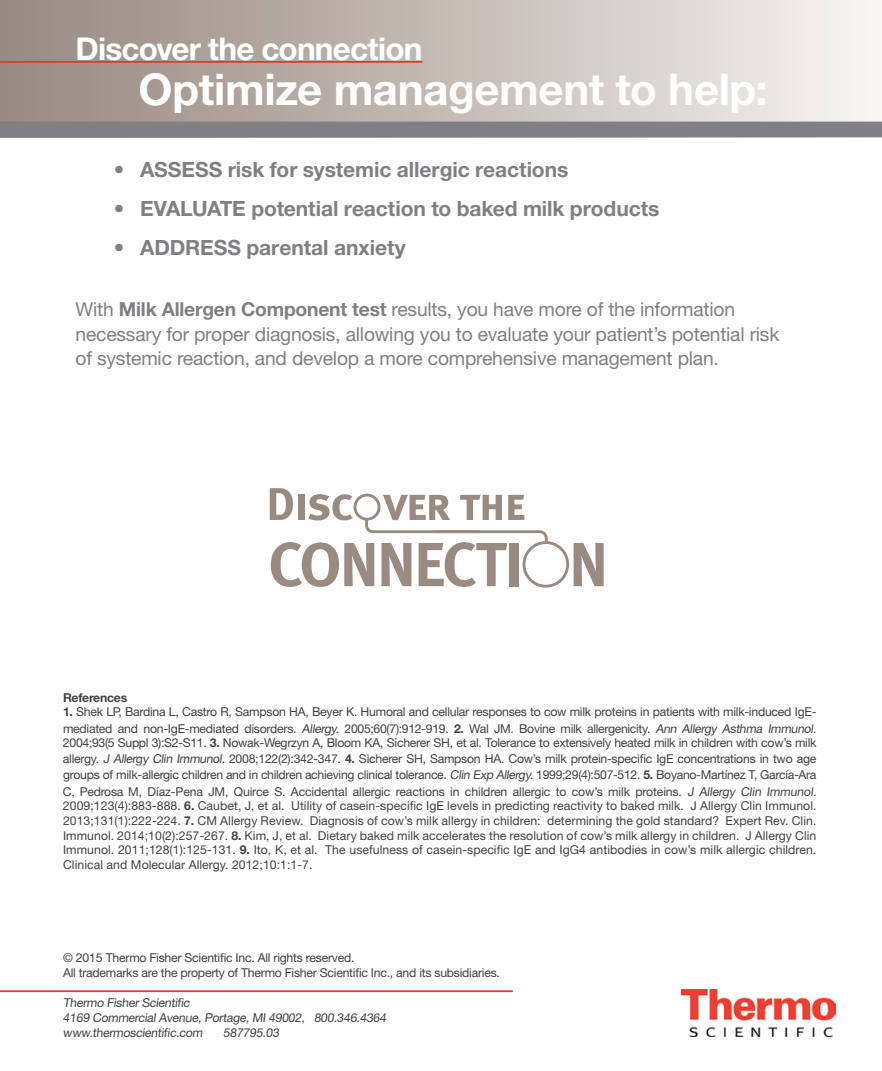
<style>
.page{position:relative;width:882px;height:1071px;background:#fff}
.page>*{position:absolute;margin:0;border:0;box-sizing:border-box;transform-origin:0 0}
.t1{font:700 43.75px "Helvetica Neue LT Std";letter-spacing:-.01em;color:#fff}
.t2{font:700 31.5px "Helvetica Neue LT Std";letter-spacing:-.025em;color:#fff}
.t3{font:26.25px "Helvetica Neue LT Std";letter-spacing:-.015em;color:#fff}
.t4{font:700 21px "Helvetica Neue LT Std";letter-spacing:-.005em;color:#807f83}
.t5{font:19.25px/24.5px "Helvetica Neue LT Std";letter-spacing:-.01em;color:#807f83}
.t6{font:12.25px/14.7px "Helvetica Neue LT Std";letter-spacing:-.02em;color:#414042}
.t7{font:700 12.25px "Helvetica Neue LT Std";letter-spacing:-.02em;color:#414042}
.s1{font-weight:700;font-size:52.5px}
.s2{font-weight:700;font-size:35px}
.s3{font-weight:700}
</style>
<div class="page">
<div style="left:0;top:0;width:882px;height:137px;background:linear-gradient(to right,#96877e,#f5f3f1)"></div>
<div style="left:0;top:122px;width:882px;height:15px;background:#807f83"></div>
<hr style="left:0;top:61px;width:422px;height:2px;background:#ee3134">
<hr style="left:0;top:990px;width:513px;height:2px;background:#ee3134">
<img style="left:681px;top:989px;width:154px;height:47px">
<svg style="left:270px;top:488px;width:278px;height:99px"></svg>
<div style="left:509px;top:543px;width:9px;height:43px;background:#998a82"></div>
<svg style="left:574px;top:543px;width:30px;height:43px"></svg>
<div style="left:524px;top:543px;width:44px;height:43px;background:#fff;border-radius:50%"></div>
<div style="left:523px;top:541px;width:46px;height:47px;border:3px solid #998a82;border-radius:50%"></div>
<h2 class="t2" style="left:76px;top:29px;width:348px">Discover the connection</h2>
<h1 class="t1" style="left:139px;top:63px;width:631px">Optimize management to help:</h1>
<h3 class="t3" style="left:60px;top:87px;width:740px"><span class="s1">DECODE</span> <span class="s2">allergy</span> and optimize management to help:</h3>
<h3 class="t4" style="left:114px;top:156px;width:456px">• ASSESS risk for systemic allergic reactions</h3>
<h3 class="t4" style="left:114px;top:196px;width:547px">• EVALUATE potential reaction to baked milk products</h3>
<h3 class="t4" style="left:114px;top:235px;width:293px">• ADDRESS parental anxiety</h3>
<p class="t5" style="left:76px;top:297px;width:705px">With <span class="s3">Milk Allergen Component test</span> results, you have more of the information necessary for proper diagnosis, allowing you to evaluate your patient’s potential risk of systemic reaction, and develop a more comprehensive management plan.</p>
<p class="t7" style="left:63px;top:690px;width:66px">References</p>
<p class="t6" style="left:63px;top:704px;width:757px;line-height:16.1px"><span class="s3">1.</span> Shek LP, Bardina L, Castro R, Sampson HA, Beyer K. Humoral and cellular responses to cow milk proteins in patients with milk-induced IgE&shy;mediated and non-IgE-mediated disorders. Allergy. 2005;60(7):912-919. <span class="s3">2.</span> Wal JM. Bovine milk allergenicity. Ann Allergy Asthma Immunol.</p>
<p class="t6" style="left:63px;top:735px;width:757px;line-height:16.1px">2004;93(5 Suppl 3):S2-S11. <span class="s3">3.</span> Nowak-Wegrzyn A, Bloom KA, Sicherer SH, et al. Tolerance to extensively heated milk in children with cow’s milk allergy. J Allergy Clin Immunol. 2008;122(2):342-347. <span class="s3">4.</span> Sicherer SH, Sampson HA. Cow’s milk protein-specific IgE concentrations in two age groups of milk-allergic children and in children achieving clinical tolerance. Clin Exp Allergy. 1999;29(4):507-512. <span class="s3">5.</span> Boyano-Martínez T, García-Ara C, Pedrosa M, Díaz-Pena JM, Quirce S. Accidental allergic reactions in children allergic to cow’s milk proteins. J Allergy Clin Immunol.</p>
<p class="t6" style="left:63px;top:798px;width:755px;text-align:justify">2009;123(4):883-888. <span class="s3">6.</span> Caubet, J, et al. Utility of casein-specific IgE levels in predicting reactivity to baked milk. J Allergy Clin Immunol.<br>2013;131(1):222-224. <span class="s3">7.</span> CM Allergy Review. Diagnosis of cow’s milk allergy in children: determining the gold standard? Expert Rev. Clin.<br>Immunol. 2014;10(2):257-267. <span class="s3">8.</span> Kim, J, et al. Dietary baked milk accelerates the resolution of cow’s milk allergy in children. J Allergy Clin Immunol. 2011;128(1):125-131. <span class="s3">9.</span> Ito, K, et al. The usefulness of casein-specific IgE and IgG4 antibodies in cow’s milk allergic children.<br>Clinical and Molecular Allergy. 2012;10:1:1-7.</p>
<p class="t6" style="left:63px;top:950px;width:439px">© 2015 Thermo Fisher Scientific Inc. All rights reserved.<br>All trademarks are the property of Thermo Fisher Scientific Inc., and its subsidiaries.</p>
<p class="t6" style="left:63px;top:995px;width:327px">Thermo Fisher Scientific<br>4169 Commercial Avenue, Portage, MI 49002, 800.346.4364 www.thermoscientific.com</p>
<p class="t6" style="left:223px;top:1025px;width:59px">587795.03</p>
</div>
